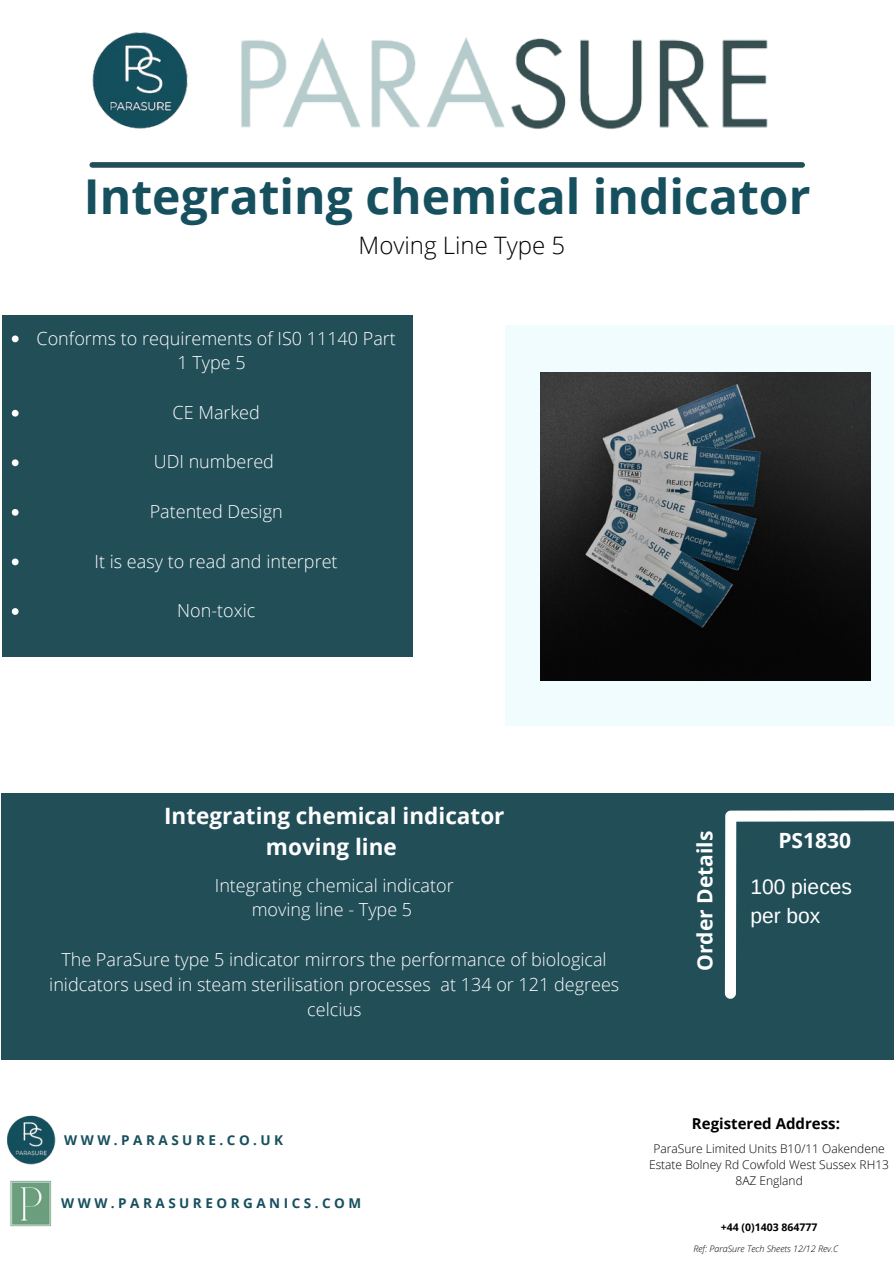
<style>
.page{position:relative;width:894px;height:1264px;background:#fff}
.page>*{position:absolute;margin:0;border:0;box-sizing:border-box;transform-origin:0 0}
.t1{font:700 48px "Open Sans";color:#16505e}
.t2{font:300 24px "Open Sans";color:#000}
.t3{font:700 22.5px/31.5px "Open Sans";color:#fefeff;text-align:center}
.t4{font:700 21px "Open Sans";color:#fff}
.t5{font:21px/29.2px "Arimo";color:#fff}
.t6{font:300 18px/24.8px "Open Sans";color:#fff;text-align:center}
.t7{font:700 15px "Open Sans";color:#000}
.t8{font:700 13.5px "Open Sans";color:#16505e}
.t9{font:300 12px/16px "Open Sans";color:#000;text-align:center}
.t10{font:700 10.5px "Open Sans";color:#000}
.t11{font:italic 300 9px "Open Sans";color:#000}
</style>
<div class="page">
<img style="left:241px;top:37px;width:527px;height:93px">
<img style="left:92px;top:32px;width:96px;height:97px">
<img style="left:7px;top:1115px;width:49px;height:50px">
<div style="left:2px;top:793px;width:891px;height:266px;background:#224e58"></div>
<div style="left:92px;top:162px;width:710px;height:6px;background:#224e58"></div>
<div style="left:2px;top:316px;width:410px;height:341px;background:#224e58"></div>
<img style="left:10px;top:1180px;width:42px;height:47px">
<div style="left:505px;top:325px;width:388px;height:400px;background:#f0fcfd"></div>
<svg style="left:634px;top:725px;width:259px;height:274px"></svg>
<img style="left:540px;top:372px;width:330px;height:308px">
<svg style="left:12px;top:335px;width:7px;height:7px"></svg>
<svg style="left:12px;top:410px;width:7px;height:6px"></svg>
<svg style="left:12px;top:459px;width:7px;height:7px"></svg>
<svg style="left:12px;top:509px;width:7px;height:6px"></svg>
<svg style="left:12px;top:558px;width:7px;height:7px"></svg>
<svg style="left:12px;top:608px;width:7px;height:7px"></svg>
<h1 class="t1" style="left:84px;top:163px;width:727px">Integrating chemical indicator</h1>
<h2 class="t2" style="left:358px;top:228px;width:208px">Moving Line Type 5</h2>
<p class="t6" style="left:37px;top:325px;width:361px">Conforms to requirements of IS0 11140 Part<br>1 Type 5</p>
<p class="t6" style="left:173px;top:399px;width:89px">CE Marked</p>
<p class="t6" style="left:154px;top:449px;width:122px">UDI numbered</p>
<p class="t6" style="left:150px;top:498px;width:134px">Patented Design</p>
<p class="t6" style="left:95px;top:548px;width:244px">It is easy to read and interpret</p>
<p class="t6" style="left:177px;top:597px;width:80px">Non-toxic</p>
<p class="t3" style="left:164px;top:799px;width:342px">Integrating chemical indicator moving line</p>
<p class="t6" style="left:215px;top:872px;width:240px">Integrating chemical indicator moving line - Type 5</p>
<p class="t6" style="left:49px;top:946px;width:571px">The ParaSure type 5 indicator mirrors the performance of biological inidcators used in steam sterilisation processes at 134 or 121 degrees celcius</p>
<p class="t4" style="left:690px;top:970px;width:141px;rotate:-90deg">Order Details</p>
<p class="t4" style="left:778px;top:826px;width:74px">PS1830</p>
<p class="t5" style="left:750px;top:871px;width:103px">100 pieces per box</p>
<p class="t8" style="left:64px;top:1130px;width:220px">W W W . P A R A S U R E . C O . U K</p>
<p class="t8" style="left:61px;top:1193px;width:301px">W W W . P A R A S U R E O R G A N I C S . C O M</p>
<p class="t7" style="left:691px;top:1112px;width:149px">Registered Address:</p>
<p class="t9" style="left:649px;top:1140px;width:241px">ParaSure Limited Units B10/11 Oakendene<br>Estate Bolney Rd Cowfold West Sussex RH13<br>8AZ England</p>
<p class="t10" style="left:720px;top:1219px;width:98px">+44 (0)1403 864777</p>
<p class="t11" style="left:693px;top:1241px;width:146px">Ref: ParaSure Tech Sheets 12/12 Rev.C</p>
</div>
